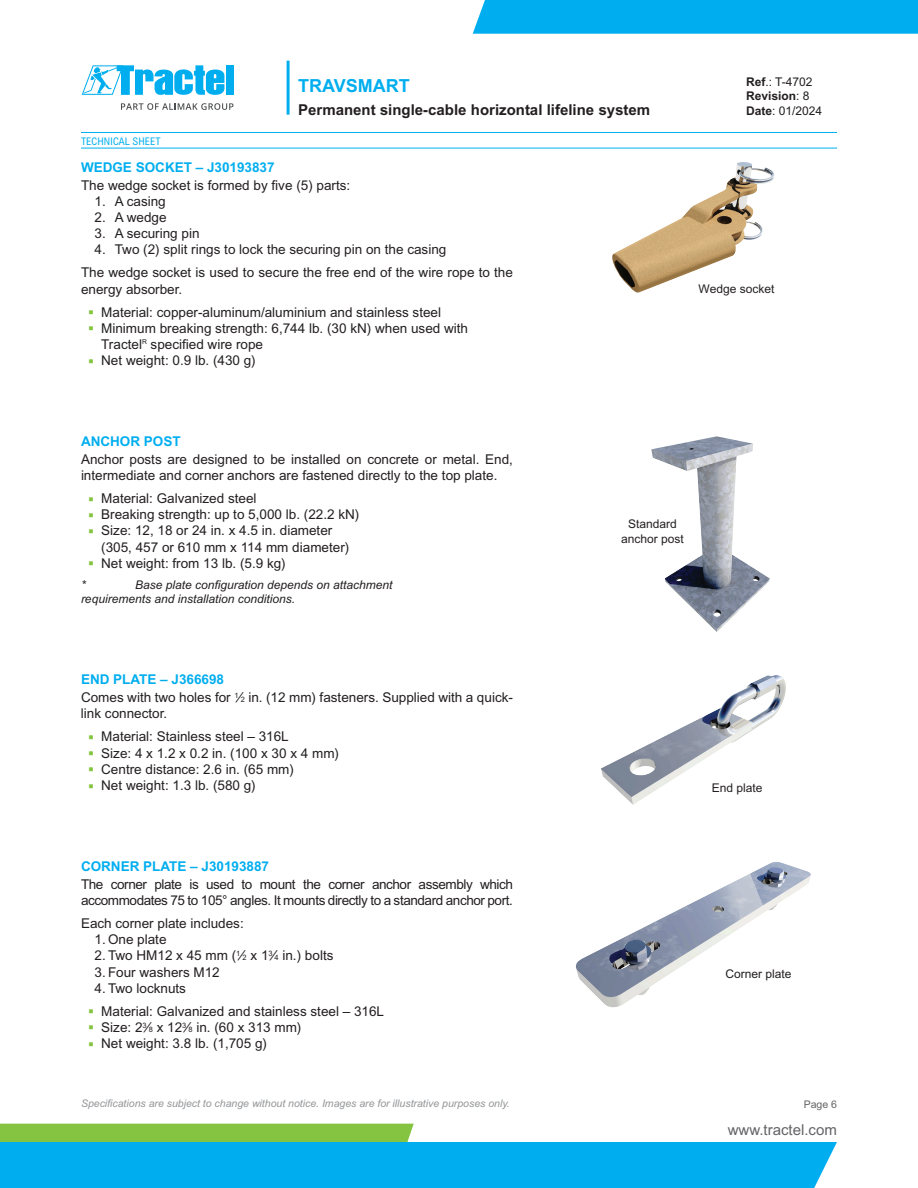
<style>
.page{position:relative;width:918px;height:1188px;background:#fff}
.page>*{position:absolute;margin:0;border:0;box-sizing:border-box;transform-origin:0 0}
.t1{font:700 18px "Arial MT Std";color:#00aeef}
.t2{font:700 15px "Arial MT Std";color:#231f20}
.t3{font:15px "Arial MT Std";color:#636366}
.t4{font:13.5px/16.2px "Arial MT Std";color:#231f20}
.t5{font:13.5px/16.2px "Arial MT Std";letter-spacing:-.03em;color:#231f20}
.t6{font:700 13.5px "Arial MT Std";color:#00aeef}
.t7{font:12px/14.4px "Arial MT Std";color:#231f20}
.t8{font:italic 12px/14.4px "Arial MT Std";color:#231f20}
.t9{font:italic 10.5px "Arial MT Std";color:#939598}
.t10{font:condensed 10.5px "Arial MT Std";color:#00aeef}
.t11{font:10.5px "Arial MT Std";color:#636366}
.s1{font-weight:700}
.s2{font-weight:700;color:#00aeef}
.s3{font-size:7.35px}
</style>
<div class="page">
<hr style="left:287px;top:61px;width:3px;height:54px;background:#00aeef">
<div style="left:473px;top:0;width:445px;height:34px;background:#00aeef"></div>
<svg style="left:0;top:1124px;width:837px;height:64px"></svg>
<hr style="left:81px;top:148px;width:756px;height:1px;background:#00aeef">
<hr style="left:81px;top:132px;width:756px;height:1px;background:#00aeef">
<div style="left:226px;top:65px;width:7px;height:30px;background:#00aeef"></div>
<svg style="left:82px;top:65px;width:142px;height:30px"></svg>
<svg style="left:121px;top:103px;width:112px;height:7px"></svg>
<img style="left:576px;top:862px;width:235px;height:145px">
<img style="left:601px;top:675px;width:185px;height:130px">
<img style="left:651px;top:436px;width:119px;height:196px">
<img style="left:612px;top:162px;width:162px;height:131px">
<h1 class="t1" style="left:298px;top:75px;width:113px">TRAVSMART</h1>
<p class="t2" style="left:298px;top:101px;width:353px">Permanent single-cable horizontal lifeline system</p>
<p class="t10" style="left:81px;top:134px;width:81px">TECHNICAL SHEET</p>
<p class="t6" style="left:81px;top:159px;width:195px">WEDGE SOCKET – J30193837</p>
<p class="t4" style="left:81px;top:177px;width:271px">The wedge socket is formed by five (5) parts:</p>
<p class="t4" style="left:94px;top:193px;width:73px">1. A casing</p>
<p class="t4" style="left:94px;top:209px;width:74px">2. A wedge</p>
<p class="t4" style="left:94px;top:225px;width:107px">3. A securing pin</p>
<p class="t4" style="left:81px;top:238px;width:433px;line-height:23px;text-indent:14px">4. Two (2) split rings to lock the securing pin on the casing<br>The wedge socket is used to secure the free end of the wire rope to the</p>
<p class="t4" style="left:101px;top:277px;width:341px;line-height:23px;text-indent:-20px">energy absorber.<br>Material: copper-aluminum/aluminium and stainless steel</p>
<p class="t4" style="left:101px;top:320px;width:368px">Minimum breaking strength: 6,744 lb. (30 kN) when used with<br>Tractel<sup>R</sup> specified wire rope<br>Net weight: 0.9 lb. (430 g)</p>
<p class="t7" style="left:746px;top:74px;width:78px"><span class="s1">Ref</span>.: T-4702<br><span class="s1">Revision</span>: 8<br><span class="s1">Date</span>: 01/2024</p>
<p class="t7" style="left:699px;top:281px;width:77px">Wedge socket</p>
<p class="t6" style="left:81px;top:433px;width:101px">ANCHOR POST</p>
<p class="t4" style="left:81px;top:451px;width:433px">Anchor posts are designed to be installed on concrete or metal. End, intermediate and corner anchors are fastened directly to the top plate.</p>
<p class="t4" style="left:101px;top:490px;width:260px">Material: Galvanized steel<br>Breaking strength: up to 5,000 lb. (22.2 kN)<br>Size: 12, 18 or 24 in. x 4.5 in. diameter (305, 457 or 610 mm x 114 mm diameter)<br>Net weight: from 13 lb. (5.9 kg)</p>
<p class="t8" style="left:81px;top:577px;width:6px">*</p>
<p class="t8" style="left:81px;top:577px;width:313px;text-indent:54px">Base plate configuration depends on attachment requirements and installation conditions.</p>
<p class="t7" style="left:621px;top:517px;width:64px;text-align:center">Standard anchor post</p>
<p class="t4" style="left:81px;top:671px;width:433px;line-height:17.9px"><span class="s2">END PLATE – J366698<br></span>Comes with two holes for <sup>1</sup>⁄<span class="s3">2</span> in. (12 mm) fasteners. Supplied with a quick-</p>
<p class="t4" style="left:101px;top:702px;width:189px;line-height:23px;text-indent:-20px">link connector.<br>Material: Stainless steel – 316L</p>
<p class="t4" style="left:101px;top:745px;width:239px">Size: 4 x 1.2 x 0.2 in. (100 x 30 x 4 mm)<br>Centre distance: 2.6 in. (65 mm)<br>Net weight: 1.3 lb. (580 g)</p>
<p class="t6" style="left:81px;top:858px;width:190px">CORNER PLATE – J30193887</p>
<p class="t5" style="left:81px;top:876px;width:434px">The corner plate is used to mount the corner anchor assembly which accommodates 75 to 105° angles. It mounts directly to a standard anchor port.</p>
<p class="t4" style="left:81px;top:915px;width:164px">Each corner plate includes:</p>
<p class="t4" style="left:94px;top:931px;width:74px">1. One plate</p>
<p class="t4" style="left:94px;top:947px;width:241px">2. Two HM12 x 45 mm (<sup>1</sup>⁄<span class="s3">2</span> x 1<sup>3</sup>⁄<span class="s3">4</span> in.) bolts</p>
<p class="t4" style="left:95px;top:964px;width:127px">3. Four washers M12</p>
<p class="t4" style="left:101px;top:977px;width:284px;line-height:23px;text-indent:-7px">4. Two locknuts<br>Material: Galvanized and stainless steel – 316L</p>
<p class="t4" style="left:101px;top:1019px;width:202px">Size: 2<sup>3</sup>⁄<span class="s3">8</span> x 12<sup>3</sup>⁄<span class="s3">8</span> in. (60 x 313 mm)<br>Net weight: 3.8 lb. (1,705 g)</p>
<p class="t9" style="left:81px;top:1097px;width:430px">Specifications are subject to change without notice. Images are for illustrative purposes only.</p>
<p class="t7" style="left:712px;top:780px;width:52px">End plate</p>
<p class="t7" style="left:725px;top:966px;width:68px">Corner plate</p>
<p class="t11" style="left:804px;top:1099px;width:35px">Page 6</p>
<p class="t3" style="left:728px;top:1121px;width:111px">www.tractel.com</p>
</div>
